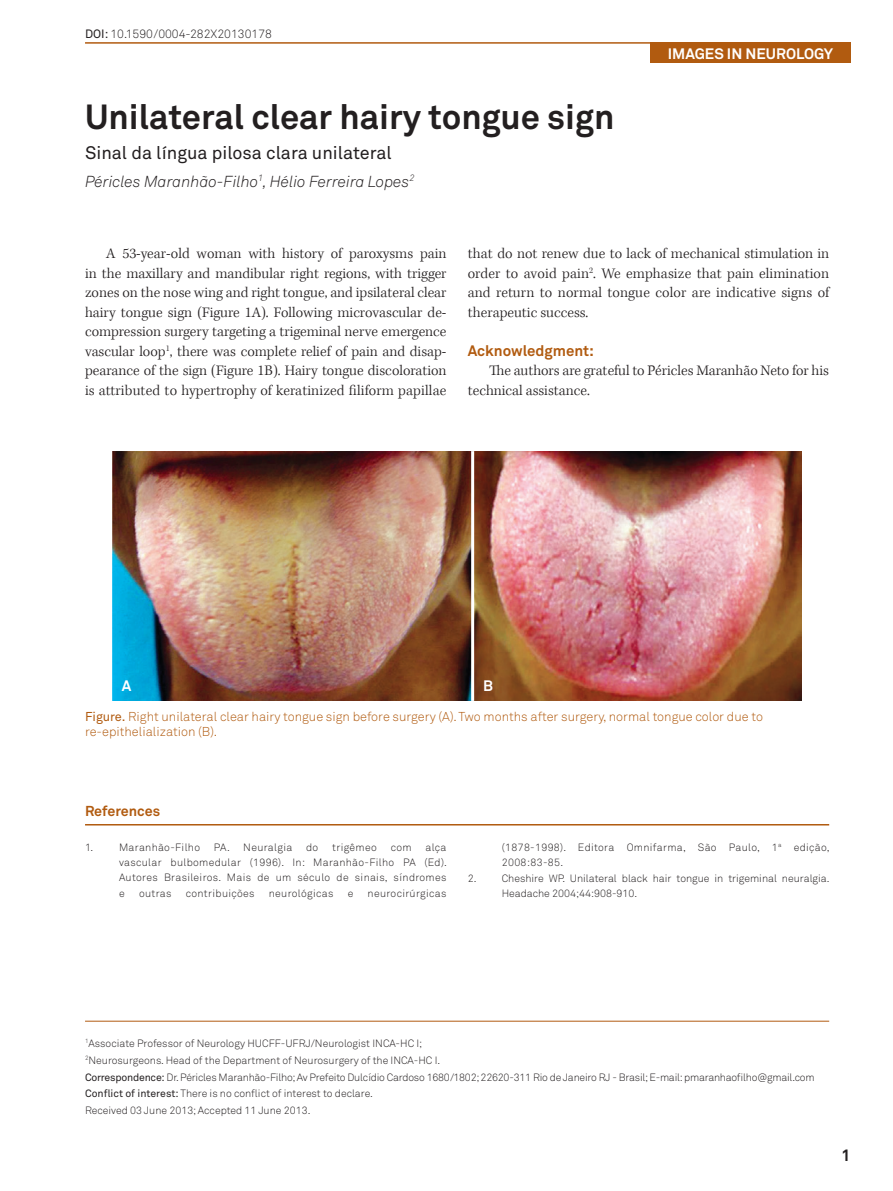
<style>
.page{position:relative;width:893px;height:1191px;background:#fff}
.page>*{position:absolute;margin:0;border:0;box-sizing:border-box;transform-origin:0 0}
.t1{font:700 34.5px "Akkurat Pro";color:#231f20}
.t2{font:18px "Akkurat Pro";color:#231f20}
.t3{font:700 16.5px "Akkurat Pro";color:#231f20}
.t4{font:italic 15.75px "Akkurat Light Pro";color:#231f20}
.t5{font:300 15px/19.5px "Kepler Std";letter-spacing:.005em;color:#231f20;text-align:justify}
.t6{font:700 15px "Akkurat Pro";color:#fff}
.t7{font:700 15px "Akkurat Pro";color:#b15b10}
.t8{font:700 14.25px "Akkurat Pro";color:#b15b10}
.t9{font:12.75px/15.3px "Akkurat Light Pro";color:#b15b10}
.t10{font:12px "Akkurat Light Pro";color:#231f20}
.t11{font:10.5px/16.8px "Akkurat Light Pro";color:#231f20}
.t12{font:10.5px/15px "Akkurat Light Pro";letter-spacing:.03em;color:#231f20}
.s1{font-family:"Akkurat Pro"}
</style>
<div class="page">
<div style="left:650px;top:43px;width:200px;height:20px;background:#b15b10"></div>
<hr style="left:85px;top:42px;width:765px;height:2px;background:#b15b10">
<hr style="left:85px;top:1020px;width:744px;height:1px;background:#b15b10">
<hr style="left:85px;top:824px;width:744px;height:1px;background:#b15b10">
<img style="left:113px;top:451px;width:688px;height:250px">
<hr style="left:471px;top:451px;width:3px;height:250px;background:#fff">
<p class="t10" style="left:85px;top:27px;width:188px"><span class="s1">DOI:</span> 10.1590/0004-282X20130178</p>
<h1 class="t1" style="left:85px;top:95px;width:531px">Unilateral clear hairy tongue sign</h1>
<p class="t2" style="left:85px;top:142px;width:308px">Sinal da língua pilosa clara unilateral</p>
<p class="t4" style="left:85px;top:172px;width:331px">Péricles Maranhão-Filho<sup>1</sup>, Hélio Ferreira Lopes<sup>2</sup></p>
<p class="t6" style="left:668px;top:44px;width:167px">Images i n N eurology</p>
<p class="t5" style="left:85px;top:244px;width:363px;text-indent:21px">A 53-year-old woman with history of paroxysms pain in the maxillary and mandibular right regions, with trigger zones on the nose wing and right tongue, and ipsilateral clear hairy tongue sign (Figure 1A). Following microvascular de&shy;compression surgery targeting a trigeminal nerve emergence vascular loop<sup>1</sup>, there was complete relief of pain and disap&shy;pearance of the sign (Figure 1B). Hairy tongue discoloration is attributed to hypertrophy of keratinized filiform papillae</p>
<p class="t5" style="left:468px;top:244px;width:363px">that do not renew due to lack of mechanical stimulation in order to avoid pain<sup>2</sup>. We emphasize that pain elimination and return to normal tongue color are indicative signs of therapeutic success.</p>
<p class="t7" style="left:468px;top:341px;width:128px">Acknowledgment:</p>
<p class="t5" style="left:468px;top:361px;width:363px;text-indent:21px">The authors are grateful to Péricles Maranhão Neto for his technical assistance.</p>
<p class="t6" style="left:122px;top:676px;width:11px">A</p>
<p class="t6" style="left:483px;top:676px;width:11px">B</p>
<p class="t9" style="left:85px;top:709px;width:679px"><span class="s1">Figure.</span> Right unilateral clear hairy tongue sign before surgery (A). Two months after surgery, normal tongue color due to re-epithelialization (B).</p>
<p class="t8" style="left:85px;top:801px;width:77px">References</p>
<p class="t11" style="left:85px;top:839px;width:10px">1.</p>
<p class="t12" style="left:119px;top:840px;width:83px">Maranhão-Filho</p>
<p class="t12" style="left:214px;top:840px;width:80px">PA. Neuralgia</p>
<p class="t11" style="left:306px;top:839px;width:14px">do</p>
<p class="t12" style="left:332px;top:840px;width:46px">trigêmeo</p>
<p class="t11" style="left:391px;top:839px;width:22px">com</p>
<p class="t11" style="left:119px;top:839px;width:329px;line-height:15.3px;text-align:justify;text-indent:306px">alça vascular bulbomedular (1996). In: Maranhão-Filho PA (Ed).<br>Autores Brasileiros. Mais de um século de sinais, síndromes e</p>
<p class="t11" style="left:139px;top:885px;width:34px">outras</p>
<p class="t12" style="left:186px;top:885px;width:70px">contribuições</p>
<p class="t12" style="left:269px;top:885px;width:66px">neurológicas</p>
<p class="t11" style="left:348px;top:885px;width:7px">e</p>
<p class="t12" style="left:368px;top:885px;width:80px">neurocirúrgicas</p>
<p class="t12" style="left:502px;top:840px;width:329px">(1878-1998). Editora Omnifarma, São Paulo, 1<sup>a</sup> edição,<br>2008:83-85.</p>
<p class="t11" style="left:468px;top:870px;width:10px">2.</p>
<p class="t11" style="left:502px;top:871px;width:329px;line-height:15px">Cheshire WP. Unilateral black hair tongue in trigeminal neuralgia.<br>Headache 2004;44:908-910.</p>
<p class="t11" style="left:85px;top:1035px;width:731px"><sup>1</sup>Associate Professor of Neurology HUCFF-UFRJ/Neurologist INCA-HC I;<br><sup>2</sup>Neurosurgeons. Head of the Department of Neurosurgery of the INCA-HC I.<br><span class="s1">Correspondence:</span> Dr. Péricles Maranhão-Filho; Av Prefeito Dulcídio Cardoso 1680/1802; 22620-311 Rio de Janeiro RJ - Brasil; E-mail: pmaranhaofilho@gmail.com <span class="s1">Conflict of interest:</span> There is no conflict of interest to declare.<br>Received 03 June 2013; Accepted 11 June 2013.</p>
<p class="t3" style="left:841px;top:1145px;width:11px">1</p>
</div>
